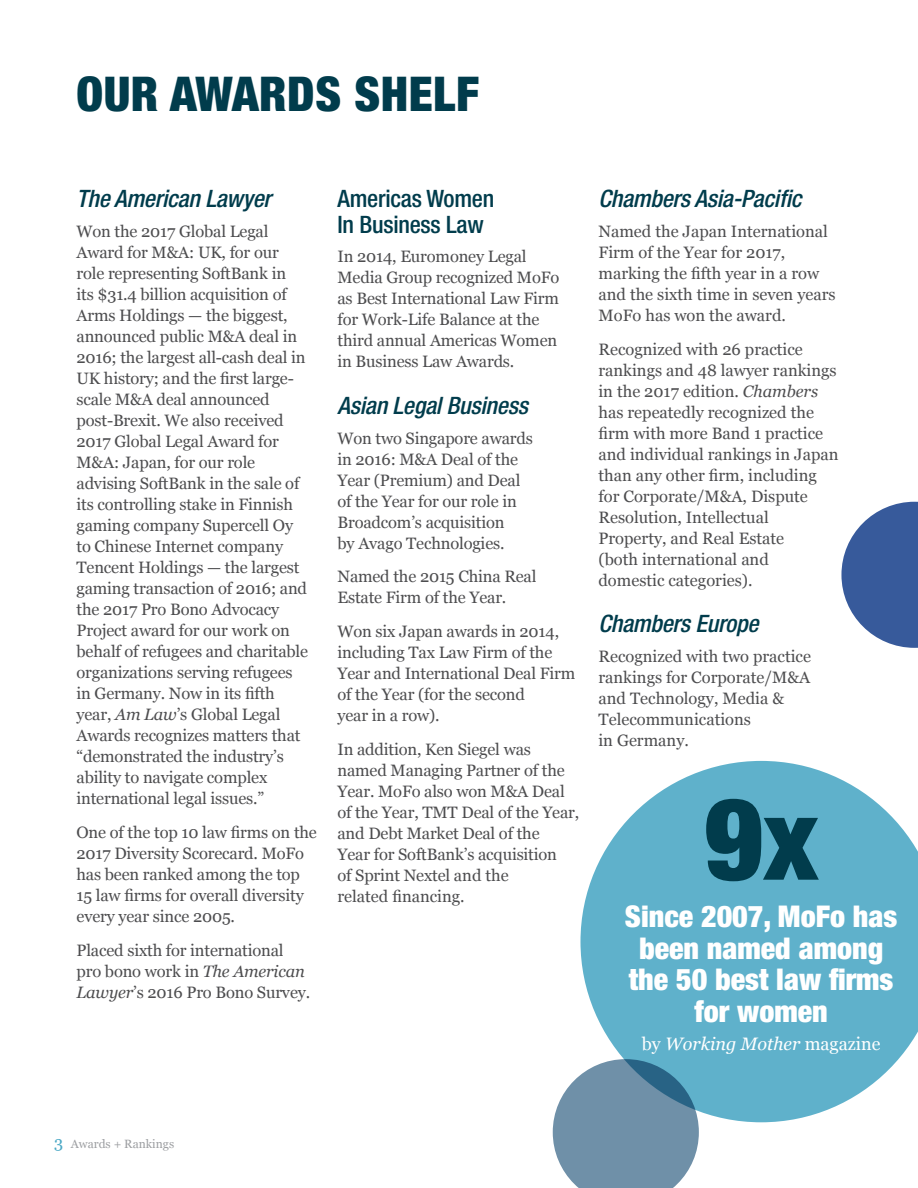
<style>
.page{position:relative;width:918px;height:1188px;background:#fff}
.page>*{position:absolute;margin:0;border:0;box-sizing:border-box;transform-origin:0 0}
.t1{font:900 condensed 114.3px "Helvetica Neue LT Std";color:#013c4c}
.t2{font:900 condensed 48px "Helvetica Neue LT Std";letter-spacing:.01em;color:#013c4c}
.t3{font:900 condensed 30px/31.5px "Helvetica Neue LT Std";color:#fff;text-align:center}
.t4{font:italic 500 condensed 24px "Helvetica Neue LT Std";letter-spacing:-.01em;color:#013c4c}
.t5{font:500 condensed 24px/25.5px "Helvetica Neue LT Std";letter-spacing:-.01em;color:#013c4c}
.t6{font:italic 18px "Georgia";color:#fff}
.t7{font:16.5px/21px "Georgia";letter-spacing:-.01em;color:#4d4d4f}
.t8{font:12px "Georgia";color:#9d9fa2}
.s1{font-style:italic}
.s2{font-style:normal}
.s3{font-size:16.5px;color:#4ba8c5}
</style>
<div class="page">
<svg style="left:580px;top:761px;width:338px;height:361px;background:#77bcd2"></svg>
<svg style="left:553px;top:1059px;width:146px;height:129px;background:#799bb1"></svg>
<svg style="left:841px;top:502px;width:77px;height:146px"></svg>
<h2 class="t2" style="left:77px;top:64px;width:404px">OUR AWARDS SHELF</h2>
<h3 class="t4" style="left:77px;top:185px;width:196px">The American Lawyer</h3>
<p class="t7" style="left:77px;top:221px;width:233px">Won the 2017 Global Legal<br>Award for M&amp;A: UK, for our role representing SoftBank in<br>its $31.4 billion acquisition of<br>Arms Holdings — the biggest, announced public M&amp;A deal in<br>2016; the largest all-cash deal in<br>UK history; and the first large&shy;scale M&amp;A deal announced post-Brexit. We also received<br>2017 Global Legal Award for<br>M&amp;A: Japan, for our role advising SoftBank in the sale of its controlling stake in Finnish gaming company Supercell Oy to Chinese Internet company<br>Tencent Holdings — the largest gaming transaction of 2016; and the 2017 Pro Bono Advocacy<br>Project award for our work on behalf of refugees and charitable organizations serving refugees in Germany. Now in its fifth year, <span class="s1">Am Law</span>’s Global Legal<br>Awards recognizes matters that “demonstrated the industry’s ability to navigate complex international legal issues.”</p>
<p class="t7" style="left:77px;top:822px;width:242px">One of the top 10 law firms on the<br>2017 Diversity Scorecard. MoFo has been ranked among the top<br>15 law firms for overall diversity every year since 2005.</p>
<p class="t7" style="left:77px;top:940px;width:235px">Placed sixth for international pro bono work in <span class="s1">The American<br>Lawyer</span>’s 2016 Pro Bono Survey.</p>
<h3 class="t5" style="left:338px;top:186px;width:158px">Americas Women<br>In Business Law</h3>
<p class="t7" style="left:338px;top:247px;width:223px">In 2014, Euromoney Legal<br>Media Group recognized MoFo as Best International Law Firm for Work-Life Balance at the third annual Americas Women in Business Law Awards.</p>
<h3 class="t4" style="left:338px;top:391px;width:192px">Asian Legal Business</h3>
<p class="t7" style="left:338px;top:428px;width:197px">Won two Singapore awards in 2016: M&amp;A Deal of the<br>Year (Premium) and Deal of the Year for our role in<br>Broadcom’s acquisition<br>by Avago Technologies.</p>
<p class="t7" style="left:338px;top:567px;width:201px">Named the 2015 China Real<br>Estate Firm of the Year.</p>
<p class="t7" style="left:338px;top:621px;width:239px">Won six Japan awards in 2014, including Tax Law Firm of the<br>Year and International Deal Firm of the Year (for the second<br>year in a row).</p>
<p class="t7" style="left:338px;top:739px;width:243px">In addition, Ken Siegel was named Managing Partner of the<br>Year. MoFo also won M&amp;A Deal of the Year, TMT Deal of the Year, and Debt Market Deal of the<br>Year for SoftBank’s acquisition<br>of Sprint Nextel and the<br>related financing.</p>
<h3 class="t4" style="left:598px;top:185px;width:204px">Chambers Asia-Pacific</h3>
<p class="t7" style="left:598px;top:221px;width:239px">Named the Japan International<br>Firm of the Year for 2017, marking the fifth year in a row and the sixth time in seven years<br>MoFo has won the award.</p>
<p class="t7" style="left:598px;top:339px;width:242px">Recognized with 26 practice rankings and 48 lawyer rankings in the 2017 edition. <span class="s1">Chambers </span>has repeatedly recognized the firm with more Band 1 practice and individual rankings in Japan than any other firm, including for Corporate/M&amp;A, Dispute<br>Resolution, Intellectual<br>Property, and Real Estate<br>(both international and domestic categories).</p>
<h3 class="t4" style="left:598px;top:610px;width:162px">Chambers Europe</h3>
<p class="t7" style="left:598px;top:646px;width:214px">Recognized with two practice rankings for Corporate/M&amp;A and Technology, Media &amp;<br>Telecommunications<br>in Germany.</p>
<h1 class="t1" style="left:704px;top:769px;width:116px">9x</h1>
<h3 class="t3" style="left:625px;top:901px;width:274px">Since 2007, MoFo has been named among the 50 best law firms for women</h3>
<p class="t6" style="left:642px;top:1033px;width:240px"><span class="s2">by</span> Working Mother <span class="s2">magazine</span></p>
<p class="t8" style="left:54px;top:1136px;width:122px"><span class="s3">3</span> Awards + Rankings</p>
</div>
